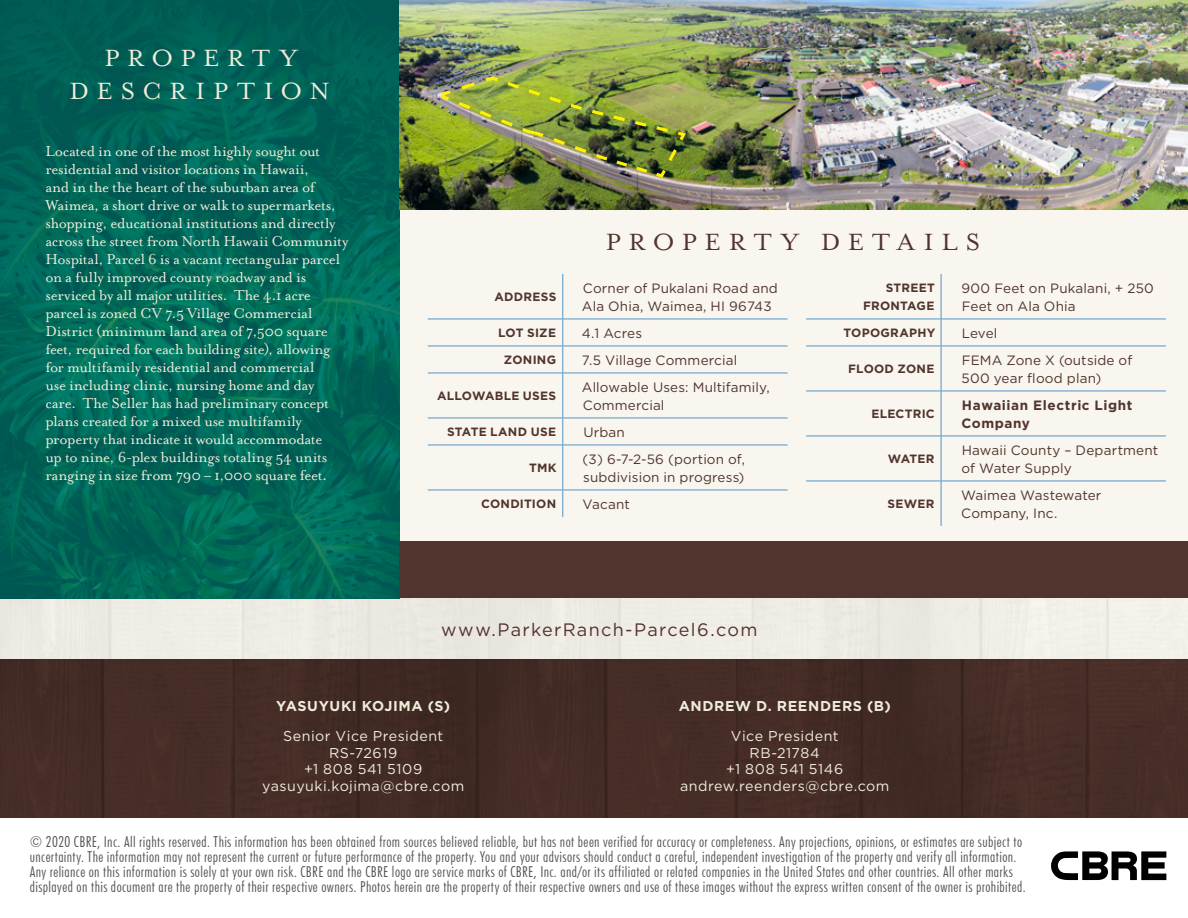
<style>
.page{position:relative;width:1188px;height:918px;background:#fff}
.page>*{position:absolute;margin:0;border:0;box-sizing:border-box;transform-origin:0 0}
.t1{font:27px/32.4px "Mrs Eaves Small Caps OT";letter-spacing:.27em;color:#efecda;text-align:center;scale:1.04 1}
.t2{font:27px "Mrs Eaves Small Caps OT";letter-spacing:.27em;color:#51342d;scale:1.04 1}
.t3{font:18px "Gotham";letter-spacing:.07em;color:#51342d}
.t4{font:16.5px/18px "Mrs Eaves OT";letter-spacing:-.02em;color:#efecda}
.t5{font:300 condensed 15px/15px "Futura BT";letter-spacing:.03em;color:#4d4d4d}
.t6{font:14.25px/16.5px "Gotham";letter-spacing:.035em;color:#efecda;text-align:center}
.t7{font:700 14.25px "Gotham";letter-spacing:.045em;color:#efecda}
.t8{font:13.5px/18px "Gotham";letter-spacing:.01em;color:#51342d}
.t9{font:700 13.5px/18px "Gotham";letter-spacing:.045em;color:#51342d}
.t10{font:700 12px/18px "Gotham";letter-spacing:.02em;color:#51342d;text-align:right}
</style>
<div class="page">
<div style="left:0;top:210px;width:1188px;height:450px;background:#f8f6ee"></div>
<img style="left:0;top:0;width:399px;height:598px">
<img style="left:0;top:598px;width:1188px;height:220px">
<div style="left:399px;top:542px;width:789px;height:56px;background:#51342d"></div>
<svg style="left:1051px;top:851px;width:115px;height:29px"></svg>
<img style="left:399px;top:0;width:789px;height:210px">
<img style="left:439px;top:78px;width:248px;height:102px">
<hr style="left:562px;top:274px;width:1px;height:45px;background:#5392c6">
<hr style="left:428px;top:319px;width:135px;height:1px;background:#5392c6">
<hr style="left:563px;top:319px;width:225px;height:1px;background:#5392c6">
<hr style="left:428px;top:346px;width:135px;height:1px;background:#5392c6">
<hr style="left:563px;top:346px;width:225px;height:1px;background:#5392c6">
<svg style="left:562px;top:319px;width:1px;height:54px"></svg>
<hr style="left:428px;top:373px;width:135px;height:1px;background:#5392c6">
<hr style="left:563px;top:373px;width:225px;height:1px;background:#5392c6">
<hr style="left:562px;top:373px;width:1px;height:45px;background:#5392c6">
<hr style="left:428px;top:418px;width:135px;height:1px;background:#5392c6">
<hr style="left:563px;top:418px;width:225px;height:1px;background:#5392c6">
<svg style="left:562px;top:418px;width:1px;height:27px"></svg>
<hr style="left:428px;top:445px;width:135px;height:1px;background:#5392c6">
<hr style="left:563px;top:445px;width:225px;height:1px;background:#5392c6">
<hr style="left:562px;top:445px;width:1px;height:45px;background:#5392c6">
<hr style="left:428px;top:490px;width:135px;height:1px;background:#5392c6">
<hr style="left:563px;top:490px;width:225px;height:1px;background:#5392c6">
<svg style="left:562px;top:490px;width:1px;height:27px"></svg>
<hr style="left:941px;top:274px;width:1px;height:45px;background:#5392c6">
<hr style="left:806px;top:319px;width:135px;height:1px;background:#5392c6">
<hr style="left:941px;top:319px;width:225px;height:1px;background:#5392c6">
<svg style="left:941px;top:319px;width:1px;height:27px"></svg>
<hr style="left:806px;top:346px;width:135px;height:1px;background:#5392c6">
<hr style="left:941px;top:346px;width:225px;height:1px;background:#5392c6">
<hr style="left:941px;top:346px;width:1px;height:45px;background:#5392c6">
<hr style="left:941px;top:391px;width:1px;height:45px;background:#5392c6">
<hr style="left:941px;top:436px;width:1px;height:45px;background:#5392c6">
<hr style="left:806px;top:481px;width:135px;height:1px;background:#5392c6">
<hr style="left:941px;top:481px;width:225px;height:1px;background:#5392c6">
<hr style="left:941px;top:481px;width:1px;height:45px;background:#5392c6">
<hr style="left:806px;top:391px;width:135px;height:1px;background:#5392c6">
<hr style="left:941px;top:391px;width:225px;height:1px;background:#5392c6">
<hr style="left:806px;top:436px;width:135px;height:1px;background:#5392c6">
<hr style="left:941px;top:436px;width:225px;height:1px;background:#5392c6">
<h1 class="t1" style="left:69px;top:42px;width:252px">PROPERTY<br>DESCRIPTION</h1>
<p class="t4" style="left:45px;top:142px;width:304px">Located in one of the most highly sought out residential and visitor locations in Hawaii,<br>and in the the heart of the suburban area of Waimea, a short drive or walk to supermarkets, shopping, educational institutions and directly across the street from North Hawaii Community Hospital, Parcel 6 is a vacant rectangular parcel on a fully improved county roadway and is serviced by all major utilities. The 4.1 acre parcel is zoned CV 7.5 Village Commercial District (minimum land area of 7,500 square feet, required for each building site), allowing for multifamily residential and commercial<br>use including clinic, nursing home and day care. The Seller has had preliminary concept plans created for a mixed use multifamily property that indicate it would accommodate<br>up to nine, 6-plex buildings totaling 54 units ranging in size from 790 – 1,000 square feet.</p>
<h1 class="t2" style="left:606px;top:227px;width:361px">PROPERTY DETAILS</h1>
<p class="t10" style="left:494px;top:288px;width:63px">ADDRESS</p>
<p class="t8" style="left:582px;top:279px;width:197px">Corner of Pukalani Road and<br>Ala Ohia, Waimea, HI 96743</p>
<p class="t10" style="left:498px;top:324px;width:60px">LOT SIZE</p>
<p class="t8" style="left:582px;top:324px;width:62px">4.1 Acres</p>
<p class="t10" style="left:504px;top:351px;width:54px">ZONING</p>
<p class="t8" style="left:582px;top:351px;width:157px">7.5 Village Commercial</p>
<p class="t10" style="left:437px;top:387px;width:121px">ALLOWABLE USES</p>
<p class="t8" style="left:582px;top:378px;width:189px">Allowable Uses: Multifamily,<br>Commercial</p>
<p class="t10" style="left:447px;top:423px;width:111px">STATE LAND USE</p>
<p class="t8" style="left:583px;top:423px;width:43px">Urban</p>
<p class="t10" style="left:529px;top:459px;width:29px">TMK</p>
<p class="t8" style="left:583px;top:450px;width:164px">(3) 6-7-2-56 (portion of, subdivision in progress)</p>
<p class="t10" style="left:481px;top:495px;width:76px">CONDITION</p>
<p class="t8" style="left:583px;top:495px;width:49px">Vacant</p>
<p class="t3" style="left:441px;top:618px;width:318px">www.ParkerRanch-Parcel6.com</p>
<p class="t10" style="left:863px;top:279px;width:73px">STREET<br>FRONTAGE</p>
<p class="t8" style="left:961px;top:279px;width:194px">900 Feet on Pukalani, + 250<br>Feet on Ala Ohia</p>
<p class="t10" style="left:843px;top:324px;width:93px">TOPOGRAPHY</p>
<p class="t8" style="left:962px;top:324px;width:37px">Level</p>
<p class="t10" style="left:848px;top:360px;width:88px">FLOOD ZONE</p>
<p class="t8" style="left:962px;top:351px;width:172px">FEMA Zone X (outside of<br>500 year flood plan)</p>
<p class="t10" style="left:871px;top:405px;width:65px">ELECTRIC</p>
<p class="t9" style="left:961px;top:396px;width:173px">Hawaiian Electric Light<br>Company</p>
<p class="t10" style="left:888px;top:450px;width:48px">WATER</p>
<p class="t8" style="left:961px;top:441px;width:198px">Hawaii County – Department of Water Supply</p>
<p class="t10" style="left:887px;top:495px;width:49px">SEWER</p>
<p class="t8" style="left:961px;top:486px;width:142px">Waimea Wastewater<br>Company, Inc.</p>
<p class="t7" style="left:276px;top:697px;width:176px">YASUYUKI KOJIMA (S)</p>
<p class="t6" style="left:262px;top:728px;width:204px">Senior Vice President<br>RS-72619<br>+1 808 541 5109 yasuyuki.kojima@cbre.com</p>
<p class="t7" style="left:679px;top:697px;width:213px">ANDREW D. REENDERS (B)</p>
<p class="t6" style="left:680px;top:728px;width:211px">Vice President<br>RB-21784<br>+1 808 541 5146 andrew.reenders@cbre.com</p>
<p class="t5" style="left:30px;top:834px;width:997px">© 2020 CBRE, Inc. All rights reserved. This information has been obtained from sources believed reliable, but has not been verified for accuracy or completeness. Any projections, opinions, or estimates are subject to uncertainty. The information may not represent the current or future performance of the property. You and your advisors should conduct a careful, independent investigation of the property and verify all information.<br>Any reliance on this information is solely at your own risk. CBRE and the CBRE logo are service marks of CBRE, Inc. and/or its affiliated or related companies in the United States and other countries. All other marks displayed on this document are the property of their respective owners. Photos herein are the property of their respective owners and use of these images without the express written consent of the owner is prohibited.</p>
</div>
